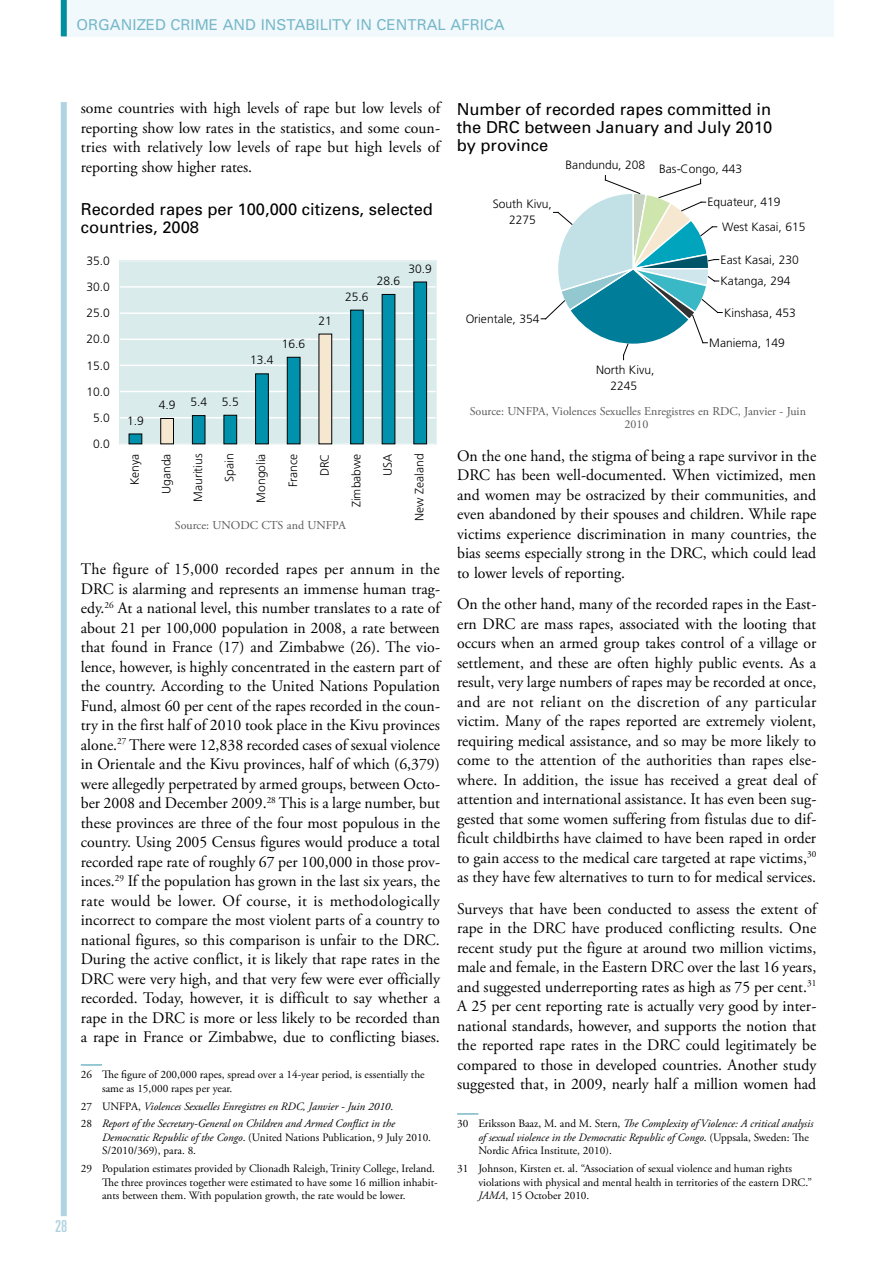
<style>
.page{position:relative;width:893px;height:1263px;background:#fff}
.page>*{position:absolute;margin:0;border:0;box-sizing:border-box;transform-origin:0 0}
.t1{font:16.5px/18px "Univers";color:#000}
.t2{font:ultra-condensed 16.5px "Univers";color:#b0d3e1}
.t3{font:16.05px/19.5px "Adobe Garamond Pro";color:#000;text-align:justify}
.t4{font:15px "Univers";color:#78b8c8}
.t5{font:300 12px/16px "Frutiger";letter-spacing:-.005em;color:#000;text-align:center}
.t6{font:12px/13.5px "Adobe Garamond Pro";color:#58585a;text-align:center}
.t7{font:11.25px/13.5px "Adobe Garamond Pro";color:#000}
.t8{font:italic 11.25px/13.5px "Adobe Garamond Pro";color:#000}
.s1{font-style:normal}
.s2{font-style:italic}
</style>
<div class="page">
<div style="left:64px;top:0;width:769px;height:36px;background:#f1f9fd"></div>
<div style="left:61px;top:0;width:6px;height:36px;background:#008f9e"></div>
<div style="left:61px;top:102px;width:6px;height:1114px;background:#b0d3e1"></div>
<hr style="left:81px;top:1064px;width:21px;height:2px;background:#78b8c8">
<hr style="left:457px;top:1113px;width:21px;height:2px;background:#78b8c8">
<div style="left:120px;top:261px;width:316px;height:183px;background:#daebec"></div>
<hr style="left:120px;top:443px;width:316px;height:2px;background:#fff">
<hr style="left:120px;top:417px;width:316px;height:1px;background:#fff">
<hr style="left:120px;top:391px;width:316px;height:1px;background:#fff">
<hr style="left:120px;top:365px;width:316px;height:1px;background:#fff">
<hr style="left:120px;top:339px;width:316px;height:1px;background:#fff">
<hr style="left:120px;top:312px;width:316px;height:2px;background:#fff">
<hr style="left:120px;top:286px;width:316px;height:2px;background:#fff">
<hr style="left:120px;top:260px;width:316px;height:1px;background:#daebec">
<hr style="left:436px;top:261px;width:1px;height:183px;background:#daebec">
<hr style="left:120px;top:444px;width:316px;height:1px;background:#daebec">
<hr style="left:119px;top:261px;width:1px;height:183px;background:#daebec">
<div style="left:129px;top:434px;width:13px;height:10px;background:#0091ac;border:1px solid #000"></div>
<div style="left:161px;top:418px;width:12px;height:26px;background:#f6e7d1"></div>
<div style="left:192px;top:416px;width:13px;height:28px;background:#0091ac;border:1px solid #000"></div>
<div style="left:224px;top:415px;width:13px;height:29px;background:#0091ac;border:1px solid #000"></div>
<div style="left:256px;top:374px;width:12px;height:70px;background:#0091ac"></div>
<div style="left:287px;top:357px;width:13px;height:87px;background:#0091ac;border:1px solid #000"></div>
<div style="left:319px;top:334px;width:13px;height:110px;background:#f6e7d1;border:1px solid #000"></div>
<div style="left:351px;top:310px;width:12px;height:134px;background:#0091ac"></div>
<div style="left:382px;top:294px;width:13px;height:150px;background:#0091ac"></div>
<div style="left:414px;top:282px;width:13px;height:162px;background:#0091ac;border:1px solid #000"></div>
<svg style="left:541px;top:175px;width:181px;height:185px"></svg>
<p class="t4" style="left:77px;top:16px;width:121px">Organized Crimea</p>
<p class="t4" style="left:234px;top:16px;width:256px">nd Instabi lity i n Central Africa</p>
<p class="t2" style="left:55px;top:1217px;width:14px">28</p>
<p class="t3" style="left:81px;top:99px;width:361px">some countries with high levels of rape but low levels of reporting show low rates in the statistics, and some coun&shy;tries with relatively low levels of rape but high levels of reporting show higher rates.</p>
<p class="t1" style="left:81px;top:200px;width:354px">Recorded rapes per 100,000 citizens, selected countries, 2008</p>
<p class="t5" style="left:87px;top:253px;width:25px">35.0</p>
<p class="t5" style="left:87px;top:279px;width:25px">30.0</p>
<p class="t5" style="left:87px;top:305px;width:25px">25.0</p>
<p class="t5" style="left:87px;top:331px;width:25px">20.0</p>
<p class="t5" style="left:87px;top:357px;width:25px">15.0</p>
<p class="t5" style="left:87px;top:383px;width:25px">10.0</p>
<p class="t5" style="left:93px;top:410px;width:18px">5.0</p>
<p class="t5" style="left:93px;top:436px;width:18px">0.0</p>
<p class="t5" style="left:127px;top:412px;width:18px">1.9</p>
<p class="t5" style="left:159px;top:394px;width:81px">4.9 5.4 5.5</p>
<p class="t5" style="left:250px;top:352px;width:25px">13.4</p>
<p class="t5" style="left:282px;top:336px;width:25px">16.6</p>
<p class="t5" style="left:319px;top:312px;width:15px">21</p>
<p class="t5" style="left:345px;top:289px;width:25px">25.6</p>
<p class="t5" style="left:377px;top:273px;width:25px">28.6</p>
<p class="t5" style="left:408px;top:260px;width:25px">30.9</p>
<p class="t5" style="left:127px;top:485px;width:33px;rotate:-90deg">Kenya</p>
<p class="t5" style="left:158px;top:494px;width:42px;rotate:-90deg">Uganda</p>
<p class="t5" style="left:190px;top:502px;width:50px;rotate:-90deg">Mauritius</p>
<p class="t5" style="left:221px;top:482px;width:30px;rotate:-90deg">Spain</p>
<p class="t5" style="left:253px;top:502px;width:50px;rotate:-90deg">Mongolia</p>
<p class="t5" style="left:285px;top:487px;width:35px;rotate:-90deg">France</p>
<p class="t5" style="left:316px;top:476px;width:24px;rotate:-90deg">DRC</p>
<p class="t5" style="left:348px;top:507px;width:55px;rotate:-90deg">Zimbabwe</p>
<p class="t5" style="left:380px;top:476px;width:24px;rotate:-90deg">USA</p>
<p class="t5" style="left:411px;top:521px;width:69px;rotate:-90deg">New Zealand</p>
<p class="t6" style="left:175px;top:519px;width:172px">Source: UNODC CTS and UNFPA</p>
<p class="t3" style="left:81px;top:560px;width:361px">The figure of 15,000 recorded rapes per annum in the DRC is alarming and represents an immense human trag&shy;edy.<sup>26</sup> At a national level, this number translates to a rate of about 21 per 100,000 population in 2008, a rate between that found in France (17) and Zimbabwe (26). The vio&shy;lence, however, is highly concentrated in the eastern part of the country. According to the United Nations Population Fund, almost 60 per cent of the rapes recorded in the coun&shy;try in the first half of 2010 took place in the Kivu provinces alone.<sup>27</sup> There were 12,838 recorded cases of sexual violence in Orientale and the Kivu provinces, half of which (6,379) were allegedly perpetrated by armed groups, between Octo&shy;ber 2008 and December 2009.<sup>28</sup> This is a large number, but these provinces are three of the four most populous in the country. Using 2005 Census figures would produce a total recorded rape rate of roughly 67 per 100,000 in those prov&shy;inces.<sup>29</sup> If the population has grown in the last six years, the rate would be lower. Of course, it is methodologically incorrect to compare the most violent parts of a country to national figures, so this comparison is unfair to the DRC.<br>During the active conflict, it is likely that rape rates in the DRC were very high, and that very few were ever officially recorded. Today, however, it is difficult to say whether a rape in the DRC is more or less likely to be recorded than a rape in France or Zimbabwe, due to conflicting biases.</p>
<p class="t7" style="left:102px;top:1068px;width:324px;text-indent:-21px">26 The figure of 200,000 rapes, spread over a 14-year period, is essentially the same as 15,000 rapes per year.</p>
<p class="t8" style="left:81px;top:1097px;width:316px;line-height:17.7px"><span class="s1">27 UNFPA,</span> Violences Sexuelles Enregistres en RDC, Janvier - Juin 2010<span class="s1">.<br>28</span> Report of the Secretary-General on Children and Armed Conflict in the</p>
<p class="t7" style="left:102px;top:1131px;width:331px"><span class="s2">Democratic Republic of the Congo</span>. (United Nations Publication, 9 July 2010.<br>S/2010/369), para. 8.</p>
<p class="t7" style="left:102px;top:1162px;width:337px;text-indent:-21px">29 Population estimates provided by Clionadh Raleigh, Trinity College, Ireland.<br>The three provinces together were estimated to have some 16 million inhabit&shy;ants between them. With population growth, the rate would be lower.</p>
<p class="t1" style="left:457px;top:100px;width:317px;text-align:justify">N umber of recorded rapes committed in the DRC between January and July 2010 by province</p>
<p class="t5" style="left:493px;top:196px;width:60px">South Kivu,<br>2275</p>
<p class="t5" style="left:466px;top:311px;width:75px">Orientale, 354</p>
<p class="t5" style="left:566px;top:157px;width:81px">Bandundu, 208</p>
<p class="t5" style="left:659px;top:161px;width:85px">Bas-Congo, 443</p>
<p class="t5" style="left:722px;top:190px;width:85px;line-height:24.6px;text-align:left;text-indent:-15px">Equateur, 419<br>West Kasai, 615</p>
<p class="t5" style="left:721px;top:251px;width:80px">East Kasai, 230</p>
<p class="t5" style="left:721px;top:273px;width:71px">Katanga, 294</p>
<p class="t5" style="left:724px;top:304px;width:73px">Kinshasa, 453</p>
<p class="t5" style="left:709px;top:335px;width:77px">Maniema, 149</p>
<p class="t5" style="left:596px;top:362px;width:60px">North Kivu,<br>2245</p>
<p class="t6" style="left:470px;top:404px;width:338px">Source: UNFPA, Violences Sexuelles Enregistres en RDC, Janvier - Juin<br>2010</p>
<p class="t3" style="left:457px;top:446px;width:361px">On the one hand, the stigma of being a rape survivor in the DRC has been well-documented. When victimized, men and women may be ostracized by their communities, and even abandoned by their spouses and children. While rape victims experience discrimination in many countries, the bias seems especially strong in the DRC, which could lead to lower levels of reporting.</p>
<p class="t3" style="left:457px;top:595px;width:361px">On the other hand, many of the recorded rapes in the East&shy;ern DRC are mass rapes, associated with the looting that occurs when an armed group takes control of a village or settlement, and these are often highly public events. As a result, very large numbers of rapes may be recorded at once, and are not reliant on the discretion of any particular victim. Many of the rapes reported are extremely violent, requiring medical assistance, and so may be more likely to come to the attention of the authorities than rapes else&shy;where. In addition, the issue has received a great deal of attention and international assistance. It has even been sug&shy;gested that some women suffering from fistulas due to dif&shy;ficult childbirths have claimed to have been raped in order to gain access to the medical care targeted at rape victims,<sup>30 </sup>as they have few alternatives to turn to for medical services.</p>
<p class="t3" style="left:457px;top:899px;width:361px">Surveys that have been conducted to assess the extent of rape in the DRC have produced conflicting results. One recent study put the figure at around two million victims, male and female, in the Eastern DRC over the last 16 years, and suggested underreporting rates as high as 75 per cent.<sup>31<br></sup>A 25 per cent reporting rate is actually very good by inter&shy;national standards, however, and supports the notion that the reported rape rates in the DRC could legitimately be compared to those in developed countries. Another study suggested that, in 2009, nearly half a million women had</p>
<p class="t8" style="left:478px;top:1117px;width:336px;text-indent:-21px"><span class="s1">30 Eriksson Baaz, M. and M. Stern,</span> The Complexity of Violence: A critical analysis of sexual violence in the Democratic Republic of Congo<span class="s1">. (Uppsala, Sweden: The<br>Nordic Africa Institute, 2010).</span></p>
<p class="t7" style="left:478px;top:1162px;width:335px;text-indent:-21px">31 Johnson, Kirsten et. al. “Association of sexual violence and human rights violations with physical and mental health in territories of the eastern DRC.”<br><span class="s2">JAMA</span>, 15 October 2010.</p>
</div>
